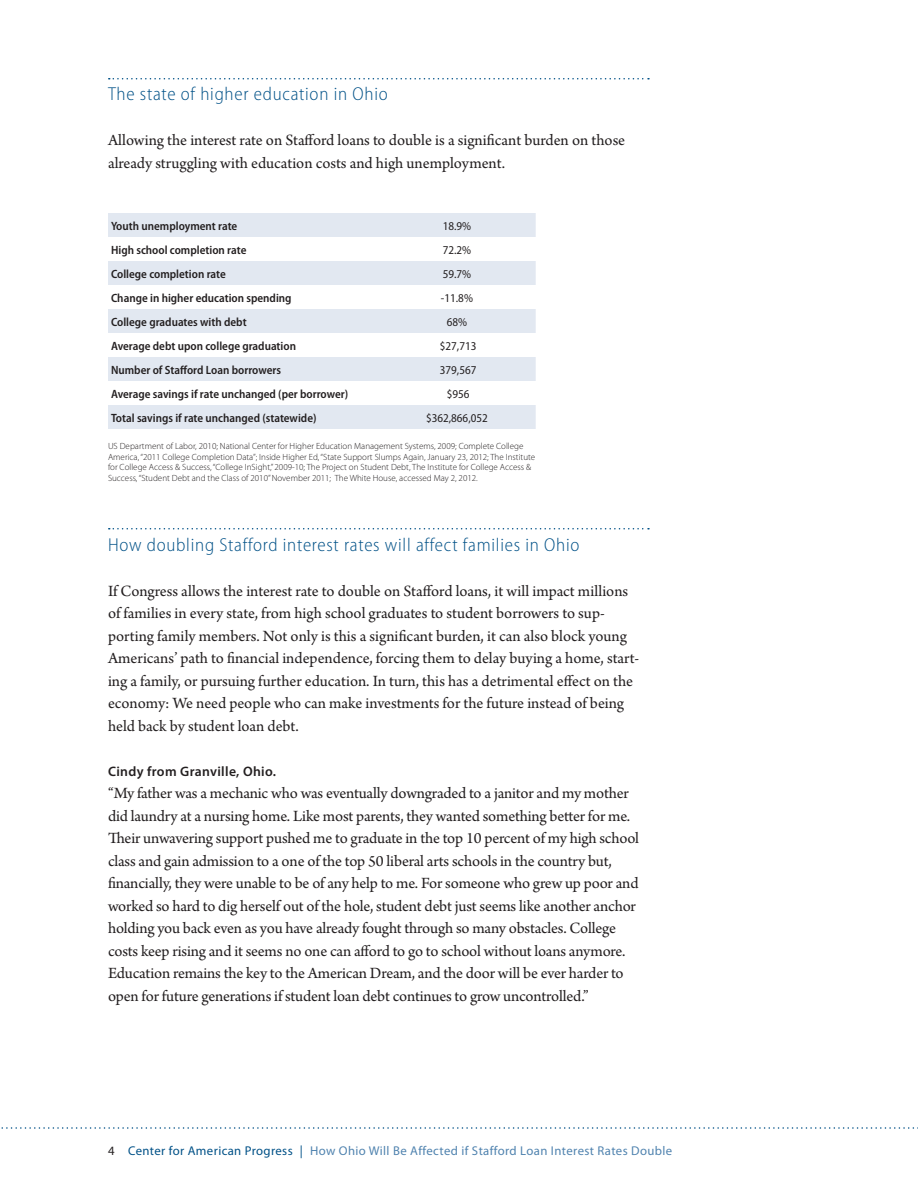
<style>
.page{position:relative;width:918px;height:1188px;background:#fff}
.page>*{position:absolute;margin:0;border:0;box-sizing:border-box;transform-origin:0 0}
.t1{font:300 semi-condensed 18.75px "Myriad Pro";letter-spacing:.04em;color:#005187}
.t2{font:16.5px/22.5px "Arno Pro";letter-spacing:-.01em;color:#231f20}
.t3{font:600 13.65px "Myriad Pro";letter-spacing:.025em;color:#231f20}
.t4{font:12.75px "Myriad Pro";letter-spacing:.03em;color:#5083af}
.t5{font:600 semi-condensed 12px "Myriad Pro";color:#231f20}
.t6{font:semi-condensed 12px "Myriad Pro";color:#231f20}
.t7{font:300 9px/10.8px "Myriad Pro";color:#231f20}
.s1{color:#231f20}
.s2{color:#005187}
</style>
<div class="page">
<svg style="left:1px;top:1127px;width:917px;height:2px"></svg>
<svg style="left:109px;top:78px;width:540px;height:1px"></svg>
<svg style="left:109px;top:528px;width:540px;height:2px"></svg>
<svg style="left:108px;top:213px;width:428px;height:216px;fill:#e2e8f1"></svg>
<svg style="left:108px;top:285px;width:428px;height:120px"></svg>
<p class="t1" style="left:108px;top:84px;width:281px">The state of higher education in Ohio</p>
<p class="t2" style="left:108px;top:130px;width:519px">Allowing the interest rate on Stafford loans to double is a significant burden on those already struggling with education costs and high unemployment.</p>
<p class="t5" style="left:111px;top:219px;width:128px">Youth unemployment rate</p>
<p class="t6" style="left:443px;top:219px;width:30px">18.9%</p>
<p class="t5" style="left:111px;top:243px;width:137px">High school completion rate</p>
<p class="t6" style="left:443px;top:243px;width:30px">72.2%</p>
<p class="t5" style="left:111px;top:267px;width:116px">College completion rate</p>
<p class="t6" style="left:443px;top:267px;width:30px">59.7%</p>
<p class="t5" style="left:111px;top:291px;width:182px">Change in higher education spending</p>
<p class="t6" style="left:441px;top:291px;width:34px">-11.8%</p>
<p class="t5" style="left:111px;top:315px;width:137px">College graduates with debt</p>
<p class="t6" style="left:447px;top:315px;width:22px">68%</p>
<p class="t5" style="left:111px;top:339px;width:187px">Average debt upon college graduation</p>
<p class="t6" style="left:440px;top:339px;width:38px">$27,713</p>
<p class="t5" style="left:111px;top:363px;width:172px">Number of Stafford Loan borrowers</p>
<p class="t6" style="left:440px;top:363px;width:38px">379,567</p>
<p class="t5" style="left:111px;top:387px;width:239px">Average savings if rate unchanged (per borrower)</p>
<p class="t6" style="left:447px;top:387px;width:24px">$956</p>
<p class="t5" style="left:111px;top:411px;width:207px">Total savings if rate unchanged (statewide)</p>
<p class="t6" style="left:426px;top:411px;width:63px">$362,866,052</p>
<p class="t7" style="left:108px;top:440px;width:429px">US Department of Labor, 2010; National Center for Higher Education Management Systems, 2009; Complete College America, “2011 College Completion Data”; Inside Higher Ed, “State Support Slumps Again, January 23, 2012; The Institute for College Access &amp; Success, “College InSight,” 2009-10; The Project on Student Debt, The Institute for College Access &amp; Success, “Student Debt and the Class of 2010” November 2011; The White House, accessed May 2, 2012.</p>
<p class="t1" style="left:108px;top:534px;width:473px">How doubling Stafford interest rates will affect families in Ohio</p>
<p class="t2" style="left:108px;top:580px;width:533px">If Congress allows the interest rate to double on Stafford loans, it will impact millions of families in every state, from high school graduates to student borrowers to sup&shy;porting family members. Not only is this a significant burden, it can also block young Americans’ path to financial independence, forcing them to delay buying a home, start&shy;ing a family, or pursuing further education. In turn, this has a detrimental effect on the economy: We need people who can make investments for the future instead of being held back by student loan debt.</p>
<p class="t3" style="left:108px;top:763px;width:170px">Cindy from Granville, Ohio.</p>
<p class="t2" style="left:108px;top:783px;width:533px">“My father was a mechanic who was eventually downgraded to a janitor and my mother did laundry at a nursing home. Like most parents, they wanted something better for me.<br>Their unwavering support pushed me to graduate in the top 10 percent of my high school class and gain admission to a one of the top 50 liberal arts schools in the country but, financially, they were unable to be of any help to me. For someone who grew up poor and worked so hard to dig herself out of the hole, student debt just seems like another anchor holding you back even as you have already fought through so many obstacles. College costs keep rising and it seems no one can afford to go to school without loans anymore.<br>Education remains the key to the American Dream, and the door will be ever harder to open for future generations if student loan debt continues to grow uncontrolled.”</p>
<p class="t4" style="left:108px;top:1143px;width:566px"><span class="s1">4</span> <span class="s2">Center for American Progress |</span> How Ohio Will Be Affected if Stafford Loan Interest Rates Double</p>
</div>
